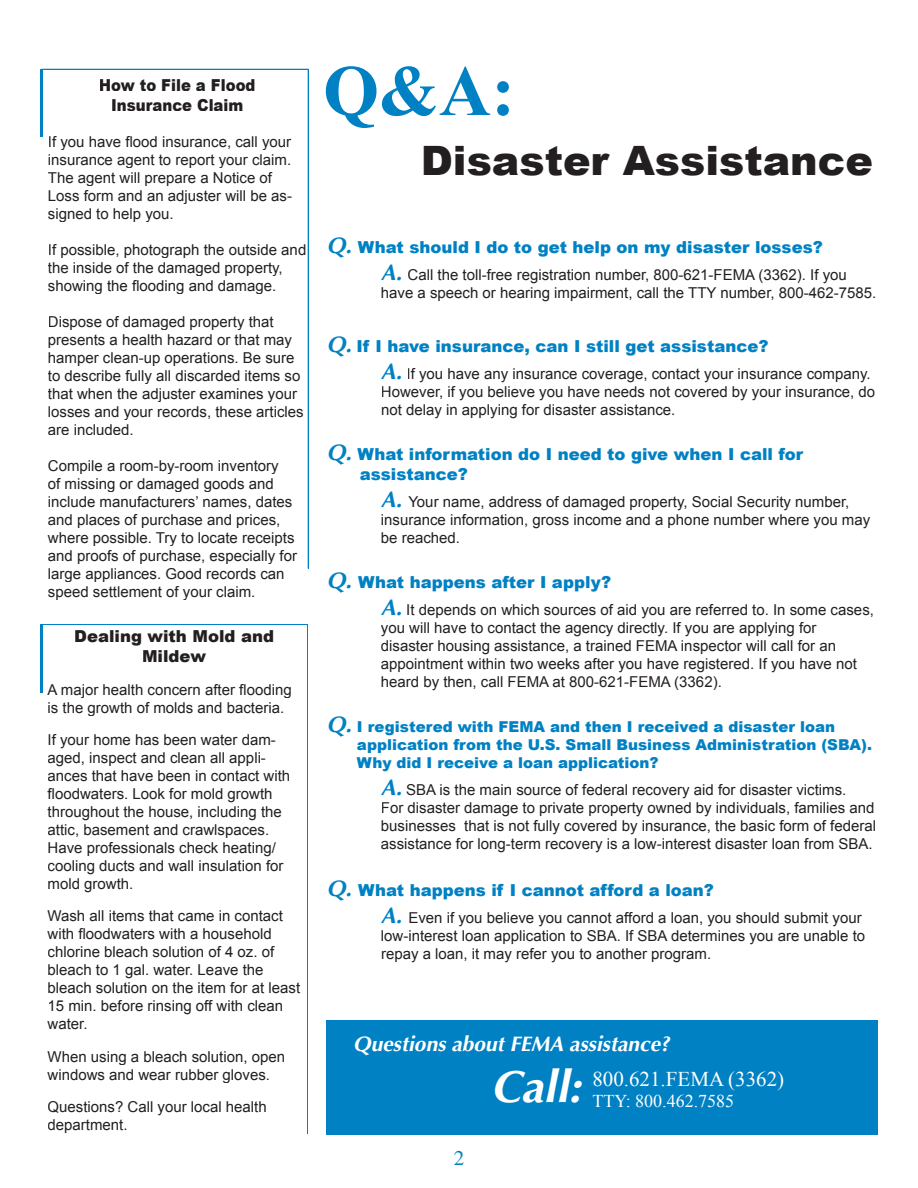
<style>
.page{position:relative;width:918px;height:1188px;background:#fff}
.page>*{position:absolute;margin:0;border:0;box-sizing:border-box;transform-origin:0 0}
.t1{font:700 72px "Times New Roman";color:#0081c3}
.t2{font:900 40.5px "Arial";color:#231f20}
.t3{font:italic 700 21px "Optima";color:#fff}
.t4{font:21px "Times New Roman";color:#fff}
.t5{font:21px "Times";color:#0081c3}
.t6{font:18px "Times New Roman";color:#fff}
.t7{font:900 16.5px/19.8px "Arial";color:#0081c3}
.t8{font:900 16.5px/19.8px "Arial";color:#231f20;text-align:center;scale:.9 1}
.t9{font:900 16.5px/19.8px "Arial";color:#231f20;text-align:center}
.t10{font:15px/18px "Arial";color:#231f20}
.t11{font:900 15px/18px "Arial";color:#0081c3}
.s1{font-family:"Optima";font-weight:700;font-style:italic;font-size:22.5px}
.s2{font-family:"Optima";font-weight:700;font-style:italic;font-size:22.5px;color:#0081c3}
.s3{font-family:"Optima";font-weight:700;font-style:italic;font-size:45px}
</style>
<div class="page">
<hr style="left:42px;top:69px;width:266px;height:1px;background:#0081c3">
<hr style="left:40px;top:69px;width:3px;height:67px;background:#0081c3">
<hr style="left:308px;top:69px;width:1px;height:499px;background:#0081c3">
<hr style="left:42px;top:624px;width:266px;height:1px;background:#0081c3">
<hr style="left:40px;top:624px;width:3px;height:69px;background:#0081c3">
<hr style="left:308px;top:625px;width:1px;height:509px;background:#0081c3">
<div style="left:327px;top:1021px;width:551px;height:114px;background:#0081c3"></div>
<div style="left:396px;top:918px;width:7px;height:7px;border:3px solid #fff;border-radius:50%"></div>
<p class="t8" style="left:99px;top:74px;width:176px">How to File a Flood<br>Insurance Claim</p>
<p class="t10" style="left:48px;top:132px;width:246px">If you have flood insurance, call your insurance agent to report your claim.<br>The agent will prepare a Notice of<br>Loss form and an adjuster will be as&shy;signed to help you.</p>
<p class="t10" style="left:48px;top:240px;width:260px">If possible, photograph the outside and the inside of the damaged prop er ty, showing the flooding and dam age.</p>
<p class="t10" style="left:48px;top:312px;width:257px">Dispose of damaged property that presents a health hazard or that may hamper clean-up operations. Be sure to describe fully all discarded items so that when the adjuster examines your losses and your records, these articles are included.</p>
<p class="t10" style="left:48px;top:456px;width:251px">Compile a room-by-room inventory<br>of miss ing or damaged goods and include man u fac tur ers’ names, dates and places of purchase and prices, where possible. Try to locate receipts and proofs of pur chase, especially for large ap pli anc es. Good records can speed settlement of your claim.</p>
<p class="t9" style="left:74px;top:626px;width:201px">Dealing with Mold and<br>Mildew</p>
<p class="t10" style="left:48px;top:681px;width:246px">A major health concern after flooding is the growth of molds and bacteria.</p>
<p class="t10" style="left:48px;top:731px;width:244px">If your home has been water dam&shy;aged, inspect and clean all appli&shy;ances that have been in contact with floodwaters. Look for mold growth throughout the house, including the attic, basement and crawlspaces.<br>Have professionals check heating/ cooling ducts and wall in su la tion for mold growth.</p>
<p class="t10" style="left:48px;top:907px;width:254px">Wash all items that came in contact with floodwaters with a household chlorine bleach solution of 4 oz. of bleach to 1 gal. water. Leave the bleach solution on the item for at least<br>15 min. before rinsing off with clean water.</p>
<p class="t10" style="left:48px;top:1048px;width:239px">When using a bleach solution, open windows and wear rubber gloves.</p>
<p class="t10" style="left:48px;top:1098px;width:221px">Questions? Call your local health de part ment.</p>
<h1 class="t1" style="left:323px;top:41px;width:193px">Q&amp;A:</h1>
<h2 class="t2" style="left:421px;top:131px;width:454px">Disaster Assistance</h2>
<p class="t7" style="left:327px;top:237px;width:498px"><span class="s1">Q.</span> What should I do to get help on my disaster losses?</p>
<p class="t10" style="left:381px;top:266px;width:497px"><span class="s2">A.</span> Call the toll-free registration number, 800-621-FEMA (3362). If you have a speech or hearing impairment, call the TTY number, 800-462-7585.</p>
<p class="t7" style="left:327px;top:336px;width:443px"><span class="s1">Q.</span> If I have insurance, can I still get assistance?</p>
<p class="t10" style="left:381px;top:365px;width:496px"><span class="s2">A.</span> If you have any insurance coverage, contact your insurance com pa ny.<br>However, if you believe you have needs not covered by your insurance, do not delay in applying for disaster assistance.</p>
<p class="t7" style="left:360px;top:444px;width:445px;text-indent:-33px"><span class="s1">Q.</span> What information do I need to give when I call for assistance?</p>
<p class="t10" style="left:381px;top:493px;width:491px"><span class="s2">A.</span> Your name, address of damaged property, Social Security number, insurance in for ma tion, gross income and a phone number where you may be reached.</p>
<p class="t7" style="left:327px;top:572px;width:286px"><span class="s1">Q.</span> What happens after I apply?</p>
<p class="t10" style="left:381px;top:601px;width:495px"><span class="s2">A.</span> It depends on which sources of aid you are referred to. In some cases, you will have to contact the agency directly. If you are ap ply ing for<br>disaster housing as sis tance, a trained FEMA inspector will call for an appointment within two weeks after you have registered. If you have not heard by then, call FEMA at 800-621-FEMA (3362).</p>
<p class="t11" style="left:357px;top:717px;width:517px;text-indent:-30px"><span class="s1">Q.</span> I registered with FEMA and then I received a disaster loan application from the U.S. Small Business Administration (SBA).<br>Why did I receive a loan application?</p>
<p class="t10" style="left:381px;top:781px;width:497px"><span class="s2">A.</span> SBA is the main source of federal recovery aid for disaster vic tims.<br>For disaster damage to private property owned by individuals, fam i lies and businesses that is not fully cov ered by insurance, the basic form of federal assistance for long-term recovery is a low-interest disaster loan from SBA.</p>
<p class="t7" style="left:327px;top:880px;width:389px"><span class="s1">Q.</span> What happens if I cannot afford a loan?</p>
<p class="t10" style="left:381px;top:909px;width:486px"><span class="s2">A.</span> Even if you believe you cannot afford a loan, you should submit your low-interest loan application to SBA. If SBA determines you are unable to repay a loan, it may refer you to another program.</p>
<h3 class="t3" style="left:353px;top:1032px;width:318px">Questions about FEMA assistance?</h3>
<h3 class="t4" style="left:491px;top:1065px;width:295px"><span class="s3">Call:</span> 800.621.FEMA (3362)</h3>
<p class="t6" style="left:592px;top:1089px;width:143px">TTY: 800.462.7585</p>
<h3 class="t5" style="left:454px;top:1147px;width:12px">2</h3>
</div>
